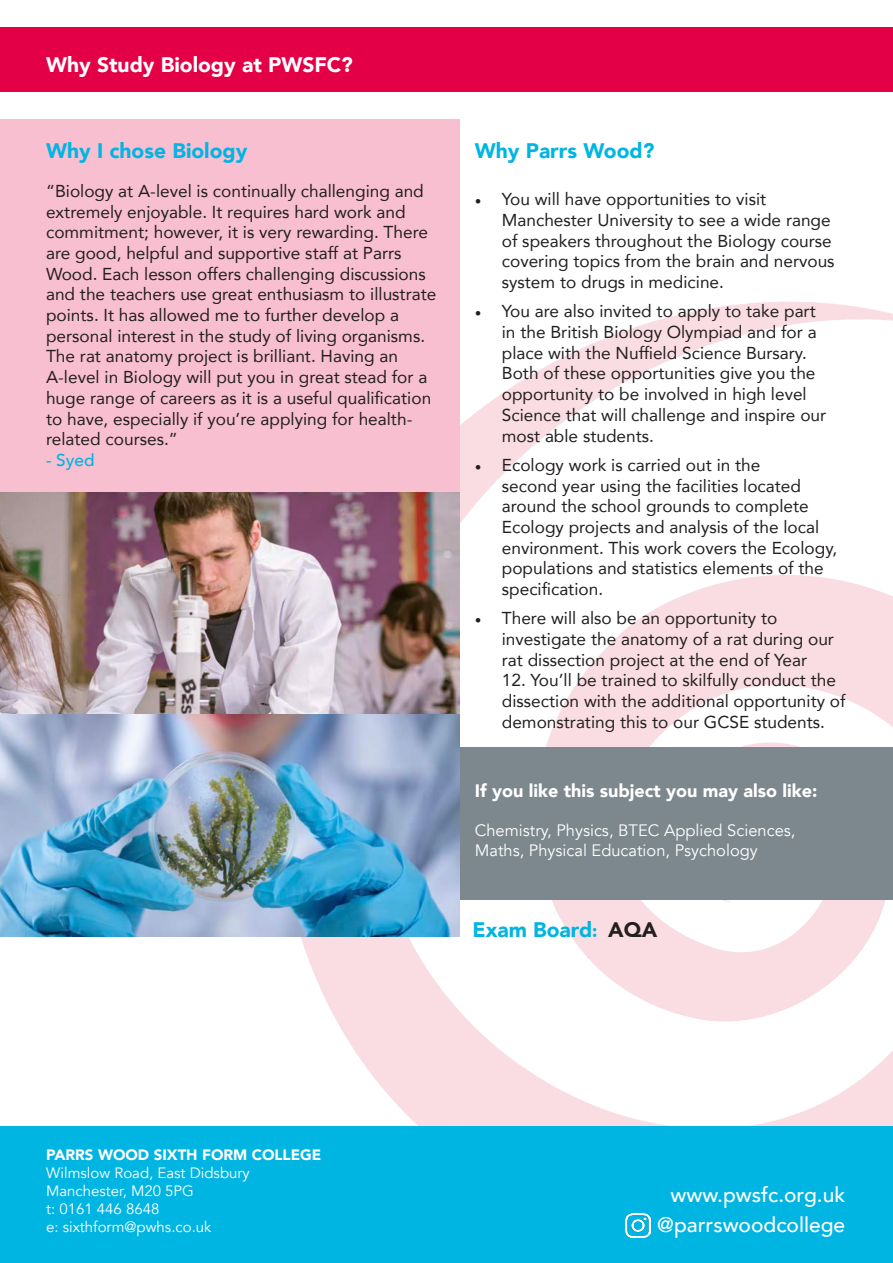
<style>
.page{position:relative;width:893px;height:1263px;background:#fff}
.page>*{position:absolute;margin:0;border:0;box-sizing:border-box;transform-origin:0 0}
.t1{font:900 21px "Avenir";color:#00b5e2}
.t2{font:500 21px "Avenir";color:#fff}
.t3{font:900 21px "Avenir";color:#fff}
.t4{font:900 18px "Avenir";color:#fff}
.t5{font:17.25px/20.7px "Avenir";color:#231f20}
.t6{font:500 17.25px "Avenir";color:#00b5e2}
.t7{font:16.5px/19.5px "Avenir";color:#fff}
.t8{font:15px "Avenir";color:#fff}
.t9{font:900 15px "Avenir";color:#fff}
.s1{font-family:"Minion Pro"}
.s2{font-size:18px}
.s3{color:#231f20}
</style>
<div class="page">
<img style="left:209px;top:300px;width:684px;height:827px">
<div style="left:0;top:28px;width:893px;height:64px;background:#e40046"></div>
<div style="left:0;top:1127px;width:893px;height:136px;background:#00b5e2"></div>
<div style="left:0;top:119px;width:459px;height:373px;background:#f8bfd1"></div>
<div style="left:459px;top:748px;width:434px;height:152px;background:#7c878e"></div>
<img style="left:626px;top:1213px;width:25px;height:25px">
<img style="left:0;top:492px;width:459px;height:445px">
<p class="t3" style="left:46px;top:46px;width:308px">Why Study Biology at PWSFC?</p>
<p class="t1" style="left:46px;top:133px;width:203px">Why I chose Biology</p>
<p class="t5" style="left:46px;top:180px;width:392px">“Biology at A-level is continually challenging and extremely enjoyable. It requires hard work and commitment; however, it is very rewarding. There are good, helpful and supportive staff at Parrs Wood. Each lesson offers challenging discussions and the teachers use great enthusiasm to illustrate points. It has allowed me to further develop a personal interest in the study of living organisms.<br>The rat anatomy project is brilliant. Having an A-level in Biology will put you in great stead for a huge range of careers as it is a useful qualification to have, especially if you’re applying for health&shy;related courses.”</p>
<p class="t6" style="left:46px;top:445px;width:50px">- Syed</p>
<p class="t1" style="left:475px;top:133px;width:181px">Why Parrs Wood?</p>
<p class="t5" style="left:502px;top:188px;width:334px;text-indent:-27px"><span class="s1">•</span> You will have opportunities to visit Manchester University to see a wide range of speakers throughout the Biology course covering topics from the brain and nervous system to drugs in medicine.</p>
<p class="t5" style="left:502px;top:300px;width:326px;text-indent:-27px"><span class="s1">•</span> You are also invited to apply to take part in the British Biology Olympiad and for a place with the Nuffield Science Bursary.<br>Both of these opportunities give you the opportunity to be involved in high level Science that will challenge and inspire our most able students.</p>
<p class="t5" style="left:502px;top:454px;width:337px;text-indent:-27px"><span class="s1">•</span> Ecology work is carried out in the<br>second year using the facilities located around the school grounds to complete Ecology projects and analysis of the local environment. This work covers the Ecology, populations and statistics elements of the specification.</p>
<p class="t5" style="left:502px;top:607px;width:334px;text-indent:-27px"><span class="s1">•</span> There will also be an opportunity to investigate the anatomy of a rat during our rat dissection project at the end of Year</p>
<p class="t5" style="left:502px;top:669px;width:345px">12. You’ll be trained to skilfully conduct the dissection with the additional opportunity of demonstrating this to our GCSE students.</p>
<p class="t4" style="left:475px;top:776px;width:344px">If you like this subject you may also like:</p>
<p class="t7" style="left:475px;top:821px;width:322px">Chemistry, Physics, BTEC Applied Sciences,<br>Maths, Physical Education, Psychology</p>
<p class="t1" style="left:472px;top:911px;width:186px">Exam Board<span class="s2">:</span> <span class="s3">AQA</span></p>
<p class="t9" style="left:46px;top:1142px;width:277px">PARRS WOOD SIXTH FORM COLLEGE</p>
<p class="t8" style="left:46px;top:1164px;width:205px">Wilmslow Road, East Didsbury</p>
<p class="t8" style="left:46px;top:1182px;width:149px">Manchester, M20 5PG</p>
<p class="t8" style="left:46px;top:1200px;width:115px">t: 0161 446 8648</p>
<p class="t8" style="left:46px;top:1218px;width:167px">e: sixthform@pwhs.co.uk</p>
<p class="t2" style="left:671px;top:1176px;width:176px">www.pwsfc.org.uk</p>
<p class="t2" style="left:657px;top:1206px;width:189px">@parrswoodcollege</p>
</div>
